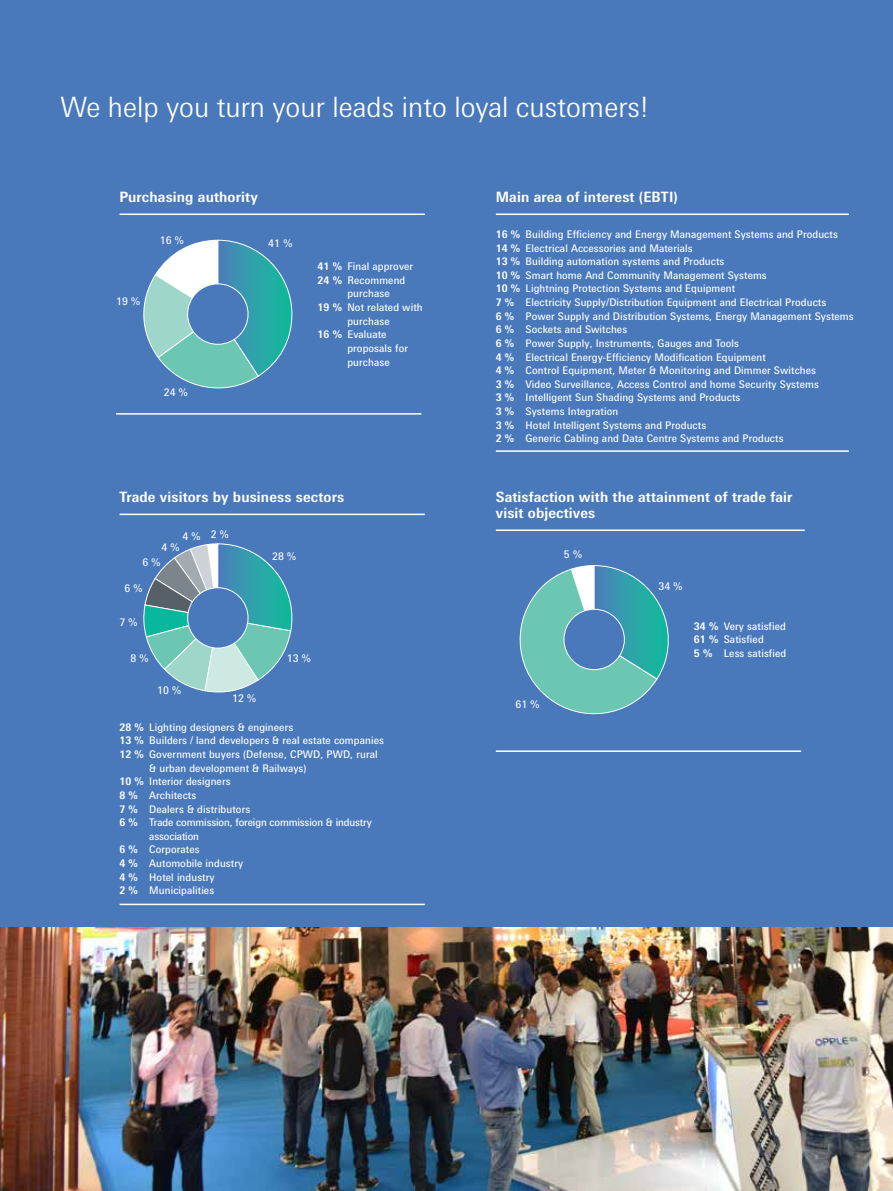
<style>
.page{position:relative;width:893px;height:1191px;background:#4979bb}
.page>*{position:absolute;margin:0;border:0;box-sizing:border-box;transform-origin:0 0}
.t1{font:300 28.05px "Messe Univers";color:#fff}
.t2{font:700 14.25px/15.9px "Messe Univers";letter-spacing:.01em;color:#fff}
.t3{font:10.5px/13.6px "Messe Univers";letter-spacing:.01em;color:#fff}
.t4{font:10.5px "Messe Univers";letter-spacing:-.01em;color:#fff}
.s1{font-weight:700}
</style>
<div class="page">
<hr style="left:496px;top:213px;width:353px;height:2px;background:#fff">
<hr style="left:496px;top:450px;width:353px;height:2px;background:#fff">
<hr style="left:119px;top:513px;width:306px;height:2px;background:#fff">
<hr style="left:119px;top:903px;width:306px;height:2px;background:#fff">
<svg style="left:143px;top:543px;width:150px;height:150px"></svg>
<div style="left:188px;top:588px;width:60px;height:60px;background:#4979bb;border-radius:50%"></div>
<div style="left:187px;top:587px;width:61px;height:61px;border:1px solid #fff;border-radius:50%"></div>
<svg style="left:519px;top:565px;width:150px;height:150px"></svg>
<hr style="left:496px;top:529px;width:309px;height:2px;background:#fff">
<hr style="left:496px;top:750px;width:305px;height:2px;background:#fff">
<div style="left:564px;top:609px;width:60px;height:60px;background:#4979bb;border-radius:50%"></div>
<div style="left:564px;top:609px;width:61px;height:61px;border:1px solid #fff;border-radius:50%"></div>
<img style="left:0;top:927px;width:893px;height:264px">
<hr style="left:119px;top:213px;width:306px;height:2px;background:#fff">
<svg style="left:143px;top:239px;width:150px;height:150px"></svg>
<div style="left:188px;top:284px;width:60px;height:60px;background:#4979bb;border-radius:50%"></div>
<div style="left:187px;top:283px;width:61px;height:62px;border:1px solid #fff;border-radius:50%"></div>
<hr style="left:116px;top:413px;width:305px;height:1px;background:#fff">
<h1 class="t1" style="left:60px;top:89px;width:590px">We help you turn your leads into loyal customers!</h1>
<h2 class="t2" style="left:119px;top:188px;width:140px">Purchasing authority</h2>
<p class="t3" style="left:160px;top:233px;width:25px">16 %</p>
<p class="t3" style="left:268px;top:237px;width:25px">41 %</p>
<p class="t3" style="left:116px;top:294px;width:25px">19 %</p>
<p class="t3" style="left:164px;top:385px;width:25px">24 %</p>
<p class="t3" style="left:318px;top:259px;width:97px"><span class="s1">41 %</span> Final approver</p>
<p class="t3" style="left:318px;top:273px;width:89px"><span class="s1">24 %</span> Recommend</p>
<p class="t3" style="left:347px;top:287px;width:44px">purchase</p>
<p class="t3" style="left:318px;top:300px;width:107px"><span class="s1">19 %</span> Not related with</p>
<p class="t3" style="left:347px;top:314px;width:44px">purchase</p>
<p class="t3" style="left:318px;top:327px;width:70px"><span class="s1">16 %</span> Evaluate</p>
<p class="t3" style="left:347px;top:341px;width:62px">proposals for</p>
<p class="t3" style="left:347px;top:355px;width:44px">purchase</p>
<h2 class="t2" style="left:119px;top:488px;width:226px">Trade visitors by business sectors</h2>
<p class="t3" style="left:182px;top:528px;width:48px">4% 2%</p>
<p class="t3" style="left:162px;top:540px;width:19px">4 %</p>
<p class="t3" style="left:143px;top:555px;width:19px">6 %</p>
<p class="t3" style="left:125px;top:581px;width:19px">6 %</p>
<p class="t3" style="left:119px;top:615px;width:19px">7 %</p>
<p class="t3" style="left:130px;top:651px;width:19px">8 %</p>
<p class="t3" style="left:157px;top:683px;width:25px">10 %</p>
<p class="t3" style="left:232px;top:691px;width:25px">12 %</p>
<p class="t3" style="left:272px;top:549px;width:25px">28 %</p>
<p class="t3" style="left:287px;top:651px;width:25px">13 %</p>
<p class="t3" style="left:119px;top:720px;width:175px"><span class="s1">28 %</span> Lighting designers &amp; engineers</p>
<p class="t3" style="left:119px;top:733px;width:266px"><span class="s1">13 %</span> Builders / land developers &amp; real estate companies</p>
<p class="t3" style="left:119px;top:747px;width:260px"><span class="s1">12 %</span> Government buyers (Defense, CPWD, PWD, rural</p>
<p class="t3" style="left:149px;top:761px;width:159px">&amp; urban development &amp; Railways)</p>
<p class="t3" style="left:119px;top:774px;width:113px"><span class="s1">10 %</span> Interior designers</p>
<p class="t3" style="left:119px;top:788px;width:78px"><span class="s1">8 %</span> Architects</p>
<p class="t3" style="left:119px;top:802px;width:132px"><span class="s1">7 %</span> Dealers &amp; distributors</p>
<p class="t4" style="left:119px;top:816px;width:254px"><span class="s1">6 %</span> Trade commission, foreign commission &amp; industry</p>
<p class="t4" style="left:149px;top:829px;width:51px">association</p>
<p class="t3" style="left:119px;top:842px;width:82px"><span class="s1">6 %</span> Corporates</p>
<p class="t3" style="left:119px;top:856px;width:125px"><span class="s1">4 %</span> Automobile industry</p>
<p class="t3" style="left:119px;top:870px;width:97px"><span class="s1">4 %</span> Hotel industry</p>
<p class="t3" style="left:119px;top:883px;width:96px"><span class="s1">2 %</span> Municipalities</p>
<h2 class="t2" style="left:496px;top:188px;width:184px">Main area of interest (EBTI)</h2>
<p class="t3" style="left:496px;top:227px;width:359px"><span class="s1">16 %</span> Building Efficiency and Energy Management Systems and Products<br><span class="s1">14 %</span> Electrical Accessories and Materials<br><span class="s1">13 %</span> Building automation systems and Products<br><span class="s1">10 %</span> Smart home And Community Management Systems<br><span class="s1">10 %</span> Lightning Protection Systems and Equipment<br><span class="s1">7 %</span> Electricity Supply/Distribution Equipment and Electrical Products<br><span class="s1">6 %</span> Power Supply and Distribution Systems, Energy Management Systems <span class="s1">6 %</span> Sockets and Switches<br><span class="s1">6 %</span> Power Supply, Instruments, Gauges and Tools<br><span class="s1">4 %</span> Electrical Energy-Efficiency Modification Equipment<br><span class="s1">4 %</span> Control Equipment, Meter &amp; Monitoring and Dimmer Switches<br><span class="s1">3 %</span> Video Surveillance, Access Control and home Security Systems<br><span class="s1">3 %</span> Intelligent Sun Shading Systems and Products<br><span class="s1">3 %</span> Systems Integration<br><span class="s1">3 %</span> Hotel Intelligent Systems and Products<br><span class="s1">2 %</span> Generic Cabling and Data Centre Systems and Products</p>
<h2 class="t2" style="left:496px;top:488px;width:298px">Satisfaction with the attainment of trade fair visit objectives</h2>
<p class="t3" style="left:564px;top:547px;width:19px">5 %</p>
<p class="t3" style="left:515px;top:697px;width:25px">61 %</p>
<p class="t3" style="left:658px;top:579px;width:25px">34 %</p>
<p class="t3" style="left:694px;top:619px;width:94px"><span class="s1">34 %</span> Very satisfied<br><span class="s1">61 %</span> Satisfied<br><span class="s1">5 %</span> Less satisfied</p>
</div>
